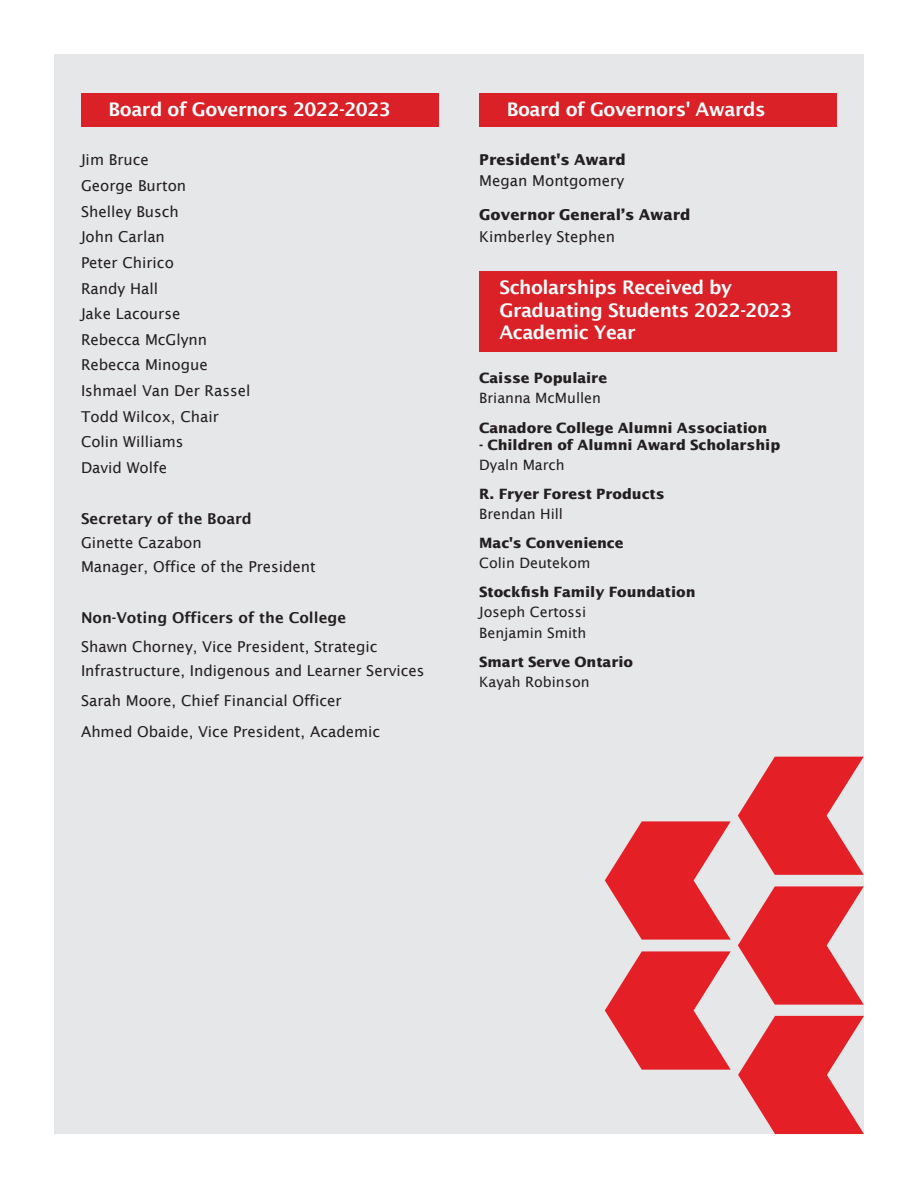
<style>
.page{position:relative;width:918px;height:1188px;background:#fff}
.page>*{position:absolute;margin:0;border:0;box-sizing:border-box;transform-origin:0 0}
.t1{font:600 18.75px/22.5px "Lucida Sans";letter-spacing:-.025em;color:#fff}
.Student_Names{font:15px/24px "Lucida Sans";color:#231f20}
.Student_Names-2{font:600 15px "Lucida Sans";color:#231f20}
.Scholarship_Names{font:15px "Lucida Sans";color:#231f20}
.BOG_Award_Header{font:700 15px "Lucida Sans";letter-spacing:-.005em;color:#231f20}
.Scholarship_Names-2{font:700 15px "Lucida Sans";letter-spacing:-.005em;color:#231f20}
.Scholarhsip_Award_Header{font:700 14.25px "Lucida Sans";letter-spacing:-.005em;color:#231f20}
.Scholarship_Names-3{font:14.25px "Lucida Sans";color:#231f20}
</style>
<div class="page">
<div style="left:54px;top:54px;width:810px;height:1080px;background:#e6e7e9"></div>
<svg style="left:738px;top:757px;width:126px;height:118px"></svg>
<svg style="left:605px;top:821px;width:126px;height:119px"></svg>
<svg style="left:605px;top:951px;width:126px;height:119px"></svg>
<svg style="left:738px;top:886px;width:126px;height:119px"></svg>
<svg style="left:738px;top:1016px;width:126px;height:118px"></svg>
<div style="left:479px;top:271px;width:358px;height:81px;background:#da2128"></div>
<div style="left:479px;top:93px;width:358px;height:34px;background:#da2128"></div>
<div style="left:81px;top:93px;width:358px;height:34px;background:#da2128"></div>
<p class="t1" style="left:109px;top:98px;width:284px">Board of Governors 2022-2023</p>
<p class="t1" style="left:507px;top:98px;width:260px">Board of Governors' Awards</p>
<p class="Student_Names" style="left:81px;top:148px;width:69px">Jim Bruce</p>
<p class="Student_Names" style="left:81px;top:174px;width:107px">George Burton</p>
<p class="Student_Names" style="left:81px;top:199px;width:99px">Shelley Busch</p>
<p class="Student_Names" style="left:81px;top:225px;width:85px">John Carlan</p>
<p class="Student_Names" style="left:81px;top:251px;width:94px">Peter Chirico</p>
<p class="Student_Names" style="left:81px;top:276px;width:79px">Randy Hall</p>
<p class="Student_Names" style="left:81px;top:302px;width:101px">Jake Lacourse</p>
<p class="Student_Names" style="left:81px;top:327px;width:128px">Rebecca McGlynn</p>
<p class="Student_Names" style="left:81px;top:353px;width:128px">Rebecca Minogue</p>
<p class="Student_Names" style="left:81px;top:379px;width:171px">Ishmael Van Der Rassel</p>
<p class="Student_Names" style="left:81px;top:404px;width:139px">Todd Wilcox, Chair</p>
<p class="Student_Names" style="left:81px;top:430px;width:104px">Colin Williams</p>
<p class="Student_Names" style="left:81px;top:456px;width:88px">David Wolfe</p>
<p class="Student_Names-2" style="left:81px;top:510px;width:172px">Secretary of the Board</p>
<p class="Student_Names" style="left:81px;top:531px;width:122px">Ginette Cazabon</p>
<p class="Student_Names" style="left:81px;top:555px;width:236px">Manager, Office of the President</p>
<p class="Student_Names-2" style="left:81px;top:609px;width:267px">Non-Voting Officers of the College</p>
<p class="Student_Names" style="left:81px;top:634px;width:345px">Shawn Chorney, Vice President, Strategic<br>Infrastructure, Indigenous and Learner Services</p>
<p class="Student_Names" style="left:81px;top:689px;width:262px">Sarah Moore, Chief Financial Officer</p>
<p class="Student_Names" style="left:81px;top:720px;width:301px">Ahmed Obaide, Vice President, Academic</p>
<p class="Scholarship_Names-2" style="left:479px;top:151px;width:148px">President's Award</p>
<p class="Scholarship_Names" style="left:479px;top:172px;width:146px">Megan Montgomery</p>
<p class="BOG_Award_Header" style="left:479px;top:206px;width:213px">Governor General’s Award</p>
<p class="Scholarship_Names" style="left:479px;top:228px;width:137px">Kimberley Stephen</p>
<p class="t1" style="left:500px;top:276px;width:234px">Scholarships Received by</p>
<p class="t1" style="left:500px;top:299px;width:294px">Graduating Students 2022-2023<br>Academic Year</p>
<p class="Scholarhsip_Award_Header" style="left:479px;top:370px;width:129px">Caisse Populaire</p>
<p class="Scholarship_Names-3" style="left:479px;top:390px;width:123px">Brianna McMullen</p>
<p class="Scholarhsip_Award_Header" style="left:479px;top:419px;width:289px">Canadore College Alumni Association</p>
<p class="Scholarhsip_Award_Header" style="left:479px;top:436px;width:303px">- Children of Alumni Award Scholarship</p>
<p class="Scholarship_Names-3" style="left:479px;top:456px;width:87px">Dyaln March</p>
<p class="Scholarhsip_Award_Header" style="left:479px;top:485px;width:187px">R. Fryer Forest Products</p>
<p class="Scholarship_Names-3" style="left:479px;top:506px;width:85px">Brendan Hill</p>
<p class="Scholarhsip_Award_Header" style="left:479px;top:534px;width:146px">Mac's Convenience</p>
<p class="Scholarship_Names-3" style="left:479px;top:555px;width:113px">Colin Deutekom</p>
<p class="Scholarhsip_Award_Header" style="left:479px;top:584px;width:218px">Stockfish Family Foundation</p>
<p class="Scholarship_Names-3" style="left:479px;top:604px;width:109px">Joseph Certossi</p>
<p class="Scholarship_Names-3" style="left:479px;top:625px;width:109px">Benjamin Smith</p>
<p class="Scholarhsip_Award_Header" style="left:479px;top:653px;width:155px">Smart Serve Ontario</p>
<p class="Scholarship_Names-3" style="left:479px;top:674px;width:112px">Kayah Robinson</p>
</div>
